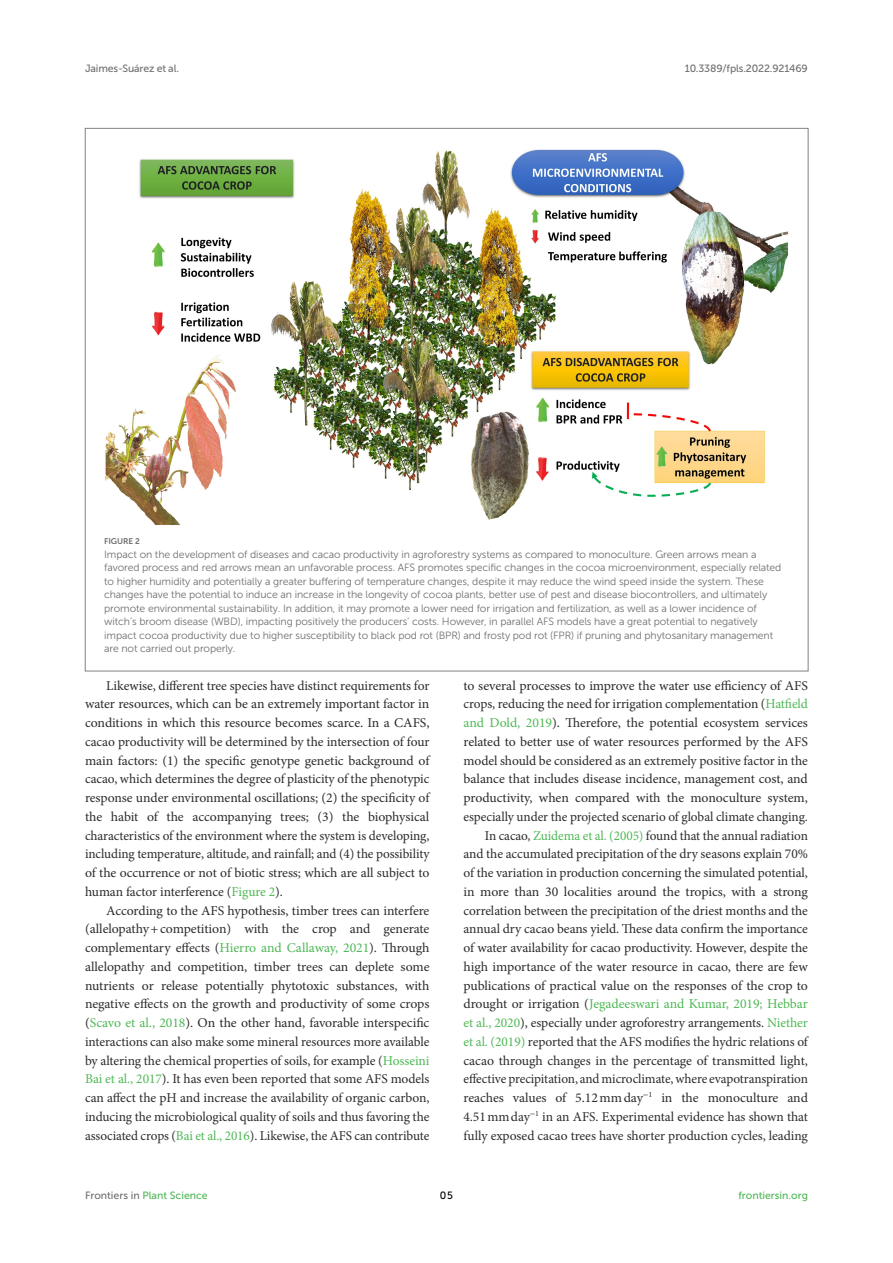
<style>
.page{position:relative;width:893px;height:1263px;background:#fff}
.page>*{position:absolute;margin:0;border:0;box-sizing:border-box;transform-origin:0 0}
.TEXT{font:13.5px/18.8px "Minion Pro";letter-spacing:-.005em;color:#2b2b2a;text-align:justify}
.FIG_LEG{font:10.5px/13.5px "Museo Sans 300";letter-spacing:-.01em;color:#706f70}
.t1{font:10.5px "Museo Sans 500";letter-spacing:-.015em;color:#706f70}
.t2{font:10.5px "Museo Sans 500";color:#4eb855}
.t3{font:10.5px "Museo Sans 500";color:#000}
.FIG_HD{font:8.25px "Museo Sans 700";letter-spacing:-.01em;color:#706f70}
.s1{color:#4eb855}
.s2{color:#706f70}
</style>
<div class="page">
<img style="left:104px;top:149px;width:685px;height:376px">
<p class="t1" style="left:85px;top:63px;width:95px">Jaimes-Suárez et al.</p>
<p class="t1" style="left:685px;top:63px;width:125px">10.3389/fpls.2022.921469</p>
<p class="FIG_HD" style="left:104px;top:537px;width:37px">FIGURE 2</p>
<p class="FIG_LEG" style="left:104px;top:547px;width:679px">Impact on the development of diseases and cacao productivity in agroforestry systems as compared to monoculture. Green arrows mean a favored process and red arrows mean an unfavorable process. AFS promotes specific changes in the cocoa microenvironment, especially related to higher humidity and potentially a greater buffering of temperature changes, despite it may reduce the wind speed inside the system. These changes have the potential to induce an increase in the longevity of cocoa plants, better use of pest and disease biocontrollers, and ultimately promote environmental sustainability. In addition, it may promote a lower need for irrigation and fertilization, as well as a lower incidence of witch’s broom disease (WBD), impacting positively the producers’ costs. However, in parallel AFS models have a great potential to negatively impact cocoa productivity due to higher susceptibility to black pod rot (BPR) and frosty pod rot (FPR) if pruning and phytosanitary management are not carried out properly.</p>
<p class="TEXT" style="left:85px;top:676px;width:346px;text-indent:21px">Likewise, different tree species have distinct requirements for water resources, which can be an extremely important factor in conditions in which this resource becomes scarce. In a CAFS, cacao productivity will be determined by the intersection of four main factors: (1) the specific genotype genetic background of cacao, which determines the degree of plasticity of the phenotypic response under environmental oscillations; (2) the specificity of the habit of the accompanying trees; (3) the biophysical characteristics of the environment where the system is developing, including temperature, altitude, and rainfall; and (4) the possibility of the occurrence or not of biotic stress; which are all subject to human factor interference (<span class="s1">Figure 2</span>).</p>
<p class="TEXT" style="left:85px;top:901px;width:346px;text-indent:21px">According to the AFS hypothesis, timber trees can interfere (allelopathy+competition) with the crop and generate complementary effects (<span class="s1">Hierro and Callaway, 2021</span>). Through allelopathy and competition, timber trees can deplete some nutrients or release potentially phytotoxic substances, with negative effects on the growth and productivity of some crops (<span class="s1">Scavo et al., 2018</span>). On the other hand, favorable interspecific interactions can also make some mineral resources more available by altering the chemical properties of soils, for example (<span class="s1">Hosseini Bai et al., 2017</span>). It has even been reported that some AFS models can affect the pH and increase the availability of organic carbon, inducing the microbiological quality of soils and thus favoring the associated crops (<span class="s1">Bai et al., 2016</span>). Likewise, the AFS can contribute</p>
<p class="TEXT" style="left:463px;top:676px;width:346px">to several processes to improve the water use efficiency of AFS crops, reducing the need for irrigation complementation (<span class="s1">Hatfield and Dold, 2019</span>). Therefore, the potential ecosystem services related to better use of water resources performed by the AFS model should be considered as an extremely positive factor in the balance that includes disease incidence, management cost, and productivity, when compared with the monoculture system, especially under the projected scenario of global climate changing.</p>
<p class="TEXT" style="left:463px;top:826px;width:346px;text-indent:21px">In cacao, <span class="s1">Zuidema et al. (2005)</span> found that the annual radiation and the accumulated precipitation of the dry seasons explain 70% of the variation in production concerning the simulated potential, in more than 30 localities around the tropics, with a strong correlation between the precipitation of the driest months and the annual dry cacao beans yield. These data confirm the importance of water availability for cacao productivity. However, despite the high importance of the water resource in cacao, there are few publications of practical value on the responses of the crop to drought or irrigation (<span class="s1">Jegadeeswari and Kumar, 2019; Hebbar et al., 2020</span>), especially under agroforestry arrangements. <span class="s1">Niether et al. (2019)</span> reported that the AFS modifies the hydric relations of cacao through changes in the percentage of transmitted light, effective precipitation, and microclimate, where evapotranspiration reaches values of 5.12mmday<sup>−</sup><sup>1</sup> in the monoculture and 4.51mmday<sup>−</sup><sup>1</sup> in an AFS. Experimental evidence has shown that fully exposed cacao trees have shorter production cycles, leading</p>
<p class="t2" style="left:85px;top:1190px;width:124px"><span class="s2">Frontiers in</span> Plant Science</p>
<p class="t3" style="left:440px;top:1190px;width:14px">05</p>
<p class="t2" style="left:738px;top:1190px;width:71px">frontiersin.org</p>
</div>
